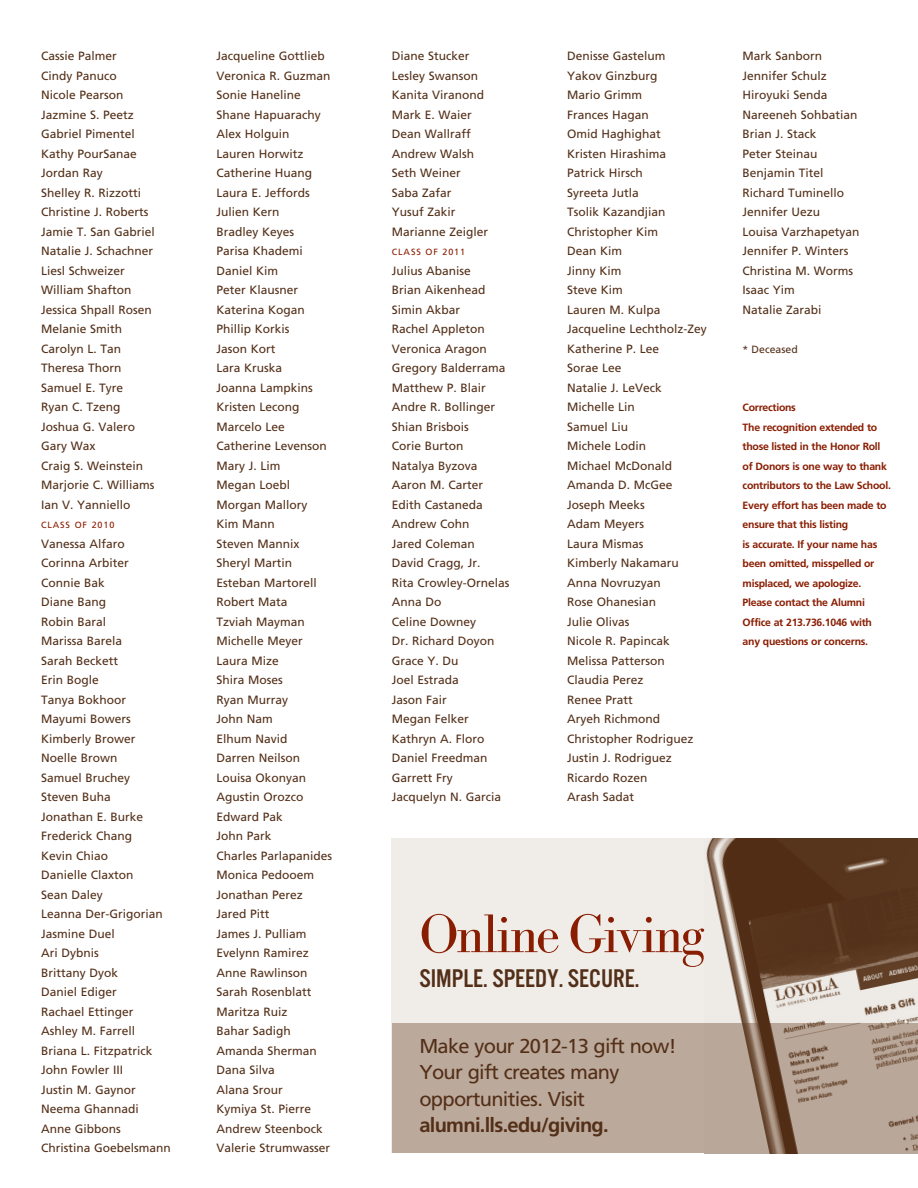
<style>
.page{position:relative;width:918px;height:1188px;background:#fff}
.page>*{position:absolute;margin:0;border:0;box-sizing:border-box;transform-origin:0 0}
.t1{font:56.1px "Bodoni FLF";letter-spacing:-.05em;color:#891d02}
.t2{font:26.55px "Alternate Got No 3 D";color:#532f18}
.t3{font:20.1px/26.2px "Frutiger";letter-spacing:-.035em;color:#532f18}
.t4{font:700 20.1px "Frutiger";letter-spacing:-.035em;color:#532f18}
.t5{font:12px/19.5px "Frutiger";color:#532f18}
.t6{font:700 10.5px/19.5px "Frutiger";letter-spacing:-.025em;color:#891d02}
.t7{font:10.5px "Frutiger";color:#532f18}
.t8{font:9px "Frutiger";letter-spacing:.1em;color:#891d02}
</style>
<div class="page">
<div style="left:392px;top:838px;width:526px;height:315px;background:#f0ede9"></div>
<img style="left:704px;top:838px;width:214px;height:315px">
<div style="left:392px;top:1024px;width:312px;height:129px;background:#bba99b"></div>
<p class="t5" style="left:41px;top:46px;width:115px">Cassie Palmer<br>Cindy Panuco<br>nicole Pearson<br>Jazmine s. Peetz<br>Gabriel Pimentel<br>Kathy Poursanae<br>Jordan ray<br>shelley r. rizzotti<br>Christine J. roberts<br>Jamie T. san Gabriel natalie J. schachner<br>Liesl schweizer<br>William shafton<br>Jessica shpall rosen<br>Melanie smith<br>Carolyn L. Tan<br>Theresa Thorn samuel E. Tyre<br>ryan C. Tzeng<br>Joshua G. Valero<br>Gary Wax<br>Craig s. Weinstein<br>Marjorie C. Williams<br>Ian V. Yanniello</p>
<p class="t8" style="left:41px;top:520px;width:75px">CLAss oF 2010</p>
<p class="t5" style="left:41px;top:534px;width:131px">Vanessa Alfaro<br>Corinna Arbiter<br>Connie Bak<br>Diane Bang<br>robin Baral<br>Marissa Barela<br>sarah Beckett<br>Erin Bogle<br>Tanya Bokhoor<br>Mayumi Bowers<br>Kimberly Brower noelle Brown<br>samuel Bruchey<br>steven Buha<br>Jonathan E. Burke<br>Frederick Chang<br>Kevin Chiao<br>Danielle Claxton<br>sean Daley<br>Leanna Der-Grigorian<br>Jasmine Duel<br>Ari Dybnis<br>Brittany Dyok<br>Daniel Ediger<br>rachael Ettinger<br>Ashley M. Farrell<br>Briana L. Fitzpatrick<br>John Fowler III<br>Justin M. Gaynor neema Ghannadi<br>Anne Gibbons<br>Christina Goebelsmann</p>
<p class="t5" style="left:216px;top:46px;width:117px">Jacqueline Gottlieb<br>Veronica r. Guzman sonie Haneline shane Hapuarachy<br>Alex Holguin<br>Lauren Horwitz<br>Catherine Huang<br>Laura E. Jeffords<br>Julien Kern<br>Bradley Keyes<br>Parisa Khademi<br>Daniel Kim<br>Peter Klausner<br>Katerina Kogan<br>Phillip Korkis<br>Jason Kort<br>Lara Kruska<br>Joanna Lampkins<br>Kristen Lecong<br>Marcelo Lee<br>Catherine Levenson<br>Mary J. Lim<br>Megan Loebl<br>Morgan Mallory<br>Kim Mann<br>steven Mannix sheryl Martin<br>Esteban Martorell robert Mata<br>Tzviah Mayman<br>Michelle Meyer<br>Laura Mize<br>shira Moses<br>ryan Murray<br>John nam<br>Elhum navid<br>Darren neilson<br>Louisa okonyan<br>Agustin orozco<br>Edward Pak<br>John Park<br>Charles Parlapanides<br>Monica Pedooem<br>Jonathan Perez<br>Jared Pitt<br>James J. Pulliam<br>Evelynn ramirez<br>Anne rawlinson sarah rosenblatt<br>Maritza ruiz<br>Bahar sadigh<br>Amanda sherman<br>Dana silva<br>Alana srour<br>Kymiya st. Pierre<br>Andrew steenbock<br>Valerie strumwasser</p>
<p class="t5" style="left:392px;top:46px;width:98px">Diane stucker<br>Lesley swanson<br>Kanita Viranond<br>Mark E. Waier<br>Dean Wallraff<br>Andrew Walsh seth Weiner saba Zafar<br>Yusuf Zakir<br>Marianne Zeigler</p>
<p class="t5" style="left:567px;top:46px;width:141px">Denisse Gastelum<br>Yakov Ginzburg<br>Mario Grimm<br>Frances Hagan<br>omid Haghighat<br>Kristen Hirashima<br>Patrick Hirsch<br>syreeta Jutla<br>Tsolik Kazandjian<br>Christopher Kim<br>Dean Kim<br>Jinny Kim<br>steve Kim<br>Lauren M. Kulpa<br>Jacqueline Lechtholz-Zey<br>Katherine P. Lee<br>sorae Lee<br>natalie J. LeVeck<br>Michelle Lin<br>samuel Liu<br>Michele Lodin<br>Michael McDonald<br>Amanda D. McGee<br>Joseph Meeks<br>Adam Meyers<br>Laura Mismas<br>Kimberly nakamaru<br>Anna novruzyan<br>rose ohanesian<br>Julie olivas<br>nicole r. Papincak<br>Melissa Patterson<br>Claudia Perez<br>renee Pratt<br>Aryeh richmond<br>Christopher rodriguez<br>Justin J. rodriguez ricardo rozen<br>Arash sadat</p>
<p class="t5" style="left:743px;top:46px;width:119px">Mark sanborn<br>Jennifer schulz<br>Hiroyuki senda nareeneh sohbatian<br>Brian J. stack<br>Peter steinau<br>Benjamin Titel richard Tuminello<br>Jennifer Uezu<br>Louisa Varzhapetyan<br>Jennifer P. Winters<br>Christina M. Worms<br>Isaac Yim<br>natalie Zarabi</p>
<p class="t8" style="left:392px;top:247px;width:75px">CLAss oF 2011</p>
<p class="t5" style="left:392px;top:261px;width:119px">Julius Abanise<br>Brian Aikenhead simin Akbar<br>rachel Appleton<br>Veronica Aragon<br>Gregory Balderrama<br>Matthew P. Blair<br>Andre r. Bollinger shian Brisbois<br>Corie Burton<br>natalya Byzova<br>Aaron M. Carter<br>Edith Castaneda<br>Andrew Cohn<br>Jared Coleman<br>David Cragg, Jr.<br>rita Crowley-ornelas<br>Anna Do<br>Celine Downey<br>Dr. richard Doyon<br>Grace Y. Du<br>Joel Estrada<br>Jason Fair<br>Megan Felker<br>Kathryn A. Floro<br>Daniel Freedman<br>Garrett Fry<br>Jacquelyn n. Garcia</p>
<p class="t7" style="left:743px;top:343px;width:57px">* Deceased</p>
<p class="t6" style="left:743px;top:398px;width:150px">Corrections<br>The recognition extended to those listed in the Honor Roll of Donors is one way to thank contributors to the Law School.<br>Every effort has been made to ensure that this listing<br>is accurate. If your name has been omitted, misspelled or misplaced, we apologize.<br>Please contact the Alumni<br>Office at 213.736.1046 with any questions or concerns.</p>
<h1 class="t1" style="left:419px;top:903px;width:287px">Online Giving</h1>
<h2 class="t2" style="left:419px;top:965px;width:221px">SIMPLE. SPEEDY. SECURE.</h2>
<h3 class="t3" style="left:419px;top:1033px;width:259px">Make your 2012-13 gift now!<br>Your gift creates many opportunities. Visit</h3>
<h3 class="t4" style="left:419px;top:1114px;width:191px">alumni.lls.edu/giving.</h3>
</div>
